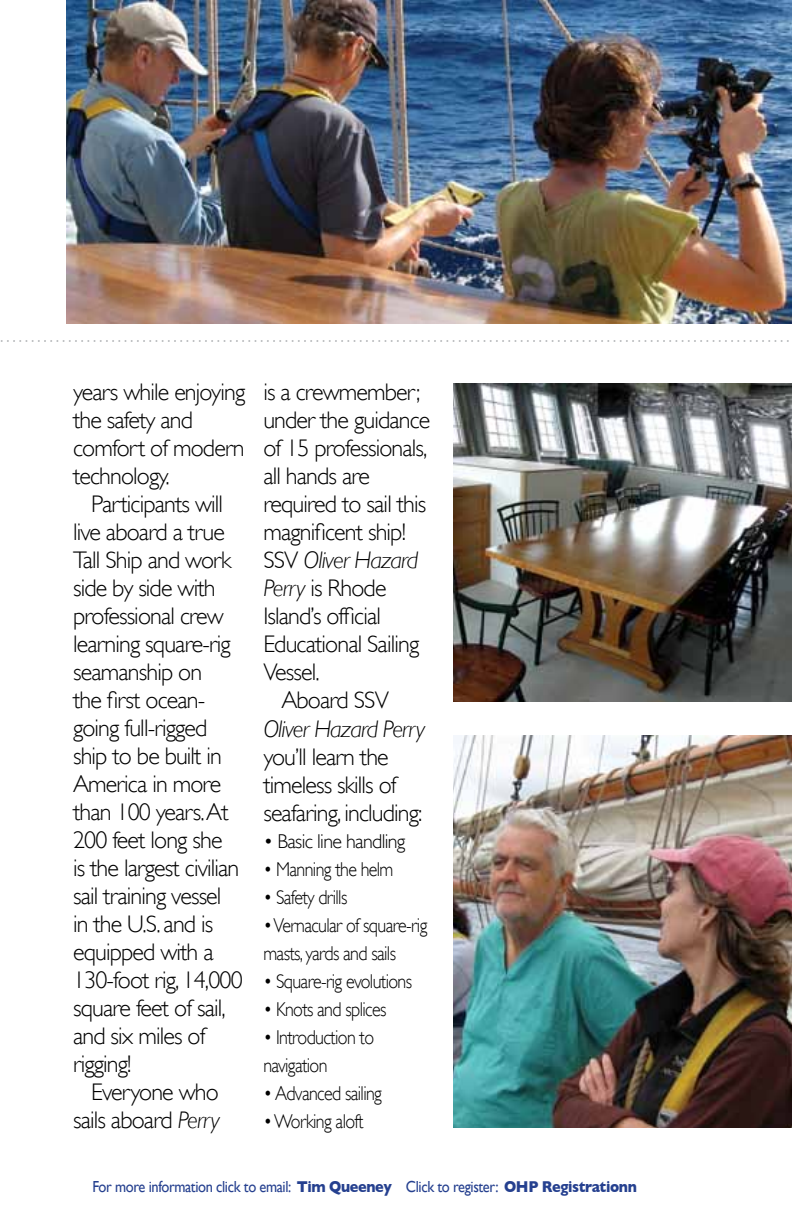
<style>
.page{position:relative;width:792px;height:1224px;background:#fff}
.page>*{position:absolute;margin:0;border:0;box-sizing:border-box;transform-origin:0 0}
.t1{font:300 24px/28px "Gill Sans";letter-spacing:-.035em;color:#000}
.t2{font:italic 300 24px "Gill Sans";letter-spacing:-.035em;color:#000}
.t3{font:300 20px/28px "Gill Sans";letter-spacing:-.035em;color:#000;scale:.9 1}
.t4{font:300 20px "Gill Sans";letter-spacing:-.035em;color:#000}
.t5{font:16px "Gill Sans";letter-spacing:-.025em;color:#25408f;scale:.9 1}
.s1{font-style:italic}
.s2{font-style:normal}
.s3{font-weight:700}
</style>
<div class="page">
<svg style="left:0;top:340px;width:789px;height:2px"></svg>
<img style="left:454px;top:735px;width:338px;height:393px">
<img style="left:454px;top:384px;width:338px;height:317px">
<img style="left:66px;top:0;width:726px;height:324px">
<p class="t1" style="left:73px;top:378px;width:174px">years while enjoying the safety and comfort of modern technology.</p>
<p class="t1" style="left:73px;top:490px;width:171px;text-indent:18px">Participants will live aboard a true<br>Tall Ship and work side by side with professional crew learning square-rig seamanship on<br>the first ocean&shy;going full-rigged ship to be built in<br>America in more than 100 years. At<br>200 feet long she<br>is the largest civilian sail training vessel in the U.S. and is equipped with a<br>130-foot rig, 14,000 square feet of sail, and six miles of rigging!</p>
<p class="t1" style="left:73px;top:1078px;width:148px;text-align:right">Everyone who sails aboard <span class="s1">Perry</span></p>
<p class="t1" style="left:263px;top:378px;width:159px">is a crewmember;</p>
<p class="t1" style="left:263px;top:406px;width:169px">under the guidance</p>
<p class="t1" style="left:263px;top:434px;width:166px">of 15 professionals,</p>
<p class="t1" style="left:263px;top:462px;width:108px">all hands are</p>
<p class="t1" style="left:263px;top:490px;width:164px">required to sail this</p>
<p class="t1" style="left:263px;top:518px;width:144px">magnificent ship!</p>
<p class="t2" style="left:263px;top:547px;width:156px"><span class="s2">SSV</span> Oliver Hazard</p>
<p class="t1" style="left:263px;top:574px;width:125px"><span class="s1">Perry</span> is Rhode</p>
<p class="t1" style="left:263px;top:602px;width:119px">Island’s official</p>
<p class="t1" style="left:263px;top:630px;width:157px">Educational Sailing</p>
<p class="t1" style="left:263px;top:658px;width:58px">Vessel.</p>
<p class="t1" style="left:281px;top:686px;width:109px">Aboard SSV</p>
<p class="t2" style="left:263px;top:715px;width:163px">Oliver Hazard Perry</p>
<p class="t1" style="left:263px;top:742px;width:161px">you’ll learn the timeless skills of seafaring, including:</p>
<p class="t4" style="left:263px;top:830px;width:144px">• Basic line handling</p>
<p class="t3" style="left:263px;top:856px;width:146px">• Manning the helm</p>
<p class="t3" style="left:263px;top:884px;width:95px">• Safety drills</p>
<p class="t3" style="left:263px;top:912px;width:184px">• Vernacular of square-rig masts, yards and sails</p>
<p class="t3" style="left:263px;top:968px;width:167px">• Square-rig evolutions</p>
<p class="t3" style="left:263px;top:996px;width:138px">• Knots and splices</p>
<p class="t3" style="left:263px;top:1024px;width:125px">• Introduction to navigation</p>
<p class="t3" style="left:263px;top:1080px;width:133px">• Advanced sailing</p>
<p class="t3" style="left:263px;top:1108px;width:113px">• Working aloft</p>
<p class="t5" style="left:92px;top:1177px;width:606px">For more information click to email: <span class="s3">Tim Queeney</span> Click to register: <span class="s3">OHP Registrationn</span></p>
</div>
